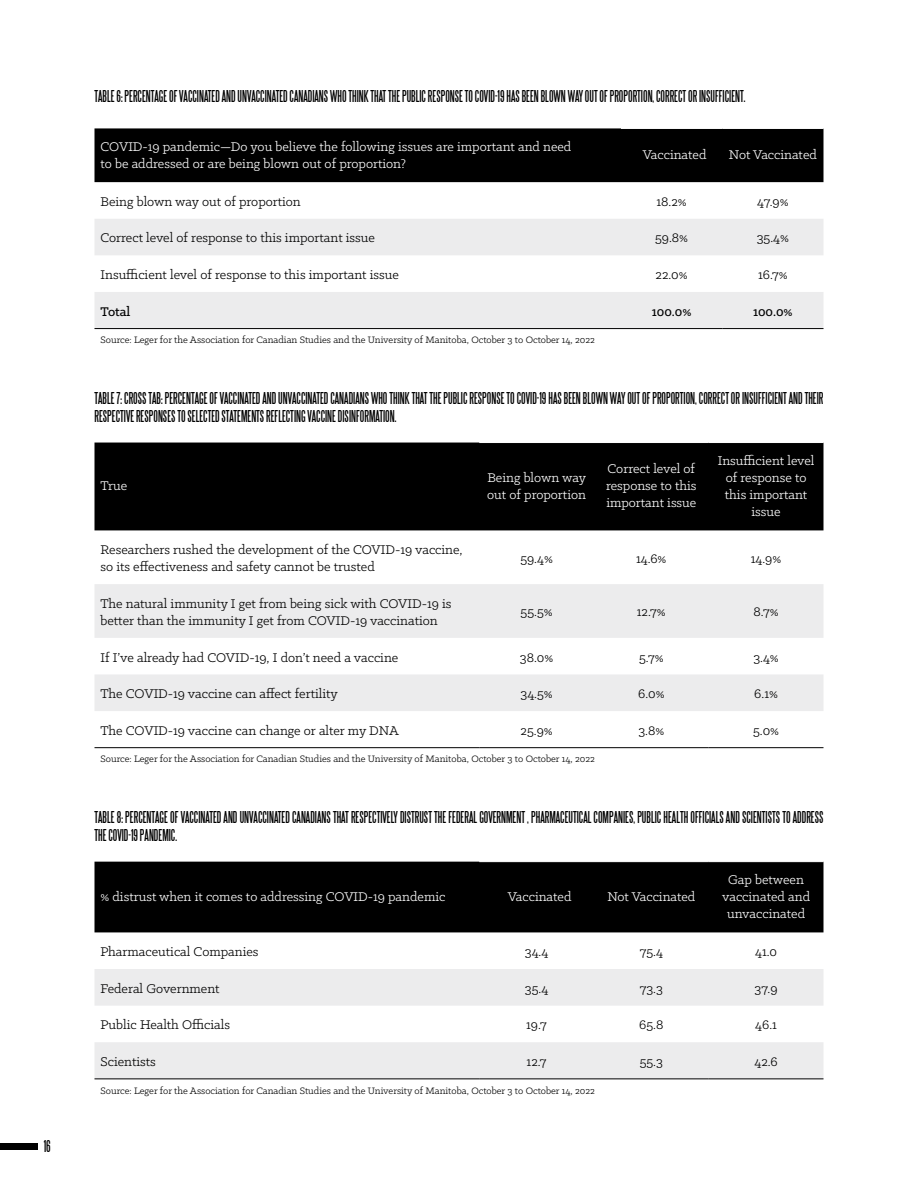
<style>
.page{position:relative;width:918px;height:1188px;background:#fff}
.page>*{position:absolute;margin:0;border:0;box-sizing:border-box;transform-origin:0 0}
.t1{font:15px/18px "Steelfish";color:#000}
.t2{font:14.25px/17.1px "Klinic Slab";color:#000}
.t3{font:14.25px/17.1px "Klinic Slab";color:#fff}
.t4{font:500 14.25px "Klinic Slab";color:#000}
.t5{font:10.5px "Klinic Slab";color:#000}
</style>
<div class="page">
<div style="left:0;top:1143px;width:38px;height:7px;background:#000"></div>
<div style="left:94px;top:128px;width:730px;height:54px;background:#000"></div>
<svg style="left:95px;top:219px;width:728px;height:109px;fill:#ececed"></svg>
<hr style="left:94px;top:328px;width:527px;height:1px;background:#000">
<hr style="left:621px;top:328px;width:101px;height:1px;background:#000">
<hr style="left:722px;top:328px;width:102px;height:1px;background:#000">
<hr style="left:621px;top:128px;width:101px;height:1px;background:#fff">
<hr style="left:722px;top:128px;width:102px;height:1px;background:#fff">
<div style="left:94px;top:443px;width:730px;height:87px;background:#000"></div>
<svg style="left:95px;top:584px;width:728px;height:127px;fill:#ececed"></svg>
<hr style="left:94px;top:747px;width:385px;height:1px;background:#000">
<hr style="left:479px;top:747px;width:115px;height:1px;background:#000">
<hr style="left:594px;top:747px;width:115px;height:1px;background:#000">
<hr style="left:709px;top:747px;width:115px;height:1px;background:#000">
<div style="left:94px;top:862px;width:730px;height:70px;background:#000"></div>
<svg style="left:94px;top:969px;width:730px;height:110px;fill:#ececed"></svg>
<hr style="left:94px;top:1079px;width:385px;height:1px;background:#000">
<hr style="left:479px;top:1079px;width:115px;height:1px;background:#000">
<hr style="left:594px;top:1079px;width:115px;height:1px;background:#000">
<hr style="left:709px;top:1079px;width:115px;height:1px;background:#000">
<p class="t1" style="left:44px;top:1137px;width:9px">16</p>
<p class="t1" style="left:94px;top:87px;width:653px">TABLE 6: PERCENTAGE OF VACCINATED AND UNVACCINATED CANADIANS WHO THINK THAT THE PUBLIC RESPONSE TO COVID-19 HAS BEEN BLOWN WAY OUT OF PROPORTION, CORRECT OR INSUFFICIENT.</p>
<p class="t3" style="left:101px;top:137px;width:472px">COVID-19 pandemic—Do you believe the following issues are important and need to be addressed or are being blown out of proportion?</p>
<p class="t3" style="left:643px;top:146px;width:65px">Vaccinated</p>
<p class="t3" style="left:729px;top:146px;width:90px">Not Vaccinated</p>
<p class="t2" style="left:101px;top:192px;width:202px">Being blown way out of proportion</p>
<p class="t2" style="left:657px;top:192px;width:32px">18.2%</p>
<p class="t2" style="left:757px;top:192px;width:33px">47.9%</p>
<p class="t2" style="left:101px;top:229px;width:276px">Correct level of response to this important issue</p>
<p class="t2" style="left:655px;top:229px;width:35px">59.8%</p>
<p class="t2" style="left:757px;top:229px;width:34px">35.4%</p>
<p class="t2" style="left:101px;top:266px;width:300px">Insufficient level of response to this important issue</p>
<p class="t2" style="left:656px;top:266px;width:34px">22.0%</p>
<p class="t2" style="left:758px;top:266px;width:31px">16.7%</p>
<p class="t4" style="left:101px;top:302px;width:31px">Total</p>
<p class="t4" style="left:652px;top:302px;width:41px">100.0%</p>
<p class="t4" style="left:753px;top:302px;width:41px">100.0%</p>
<p class="t5" style="left:101px;top:333px;width:496px">Source: Leger for the Association for Canadian Studies and the University of Manitoba, October 3 to October 14, 2022</p>
<p class="t1" style="left:94px;top:389px;width:731px">TABLE 7: CROSS TAB: PERCENTAGE OF VACCINATED AND UNVACCINATED CANADIANS WHO THINK THAT THE PUBLIC RESPONSE TO COVID-19 HAS BEEN BLOWN WAY OUT OF PROPORTION, CORRECT OR INSUFFICIENT AND THEIR<br>RESPECTIVE RESPONSES TO SELECTED STATEMENTS REFLECTING VACCINE DISINFORMATION.</p>
<p class="t3" style="left:101px;top:477px;width:28px">True</p>
<p class="t3" style="left:487px;top:468px;width:100px">Being blown way out of proportion</p>
<p class="t3" style="left:606px;top:460px;width:92px;text-align:justify">Correct level of response to this important issue</p>
<p class="t3" style="left:718px;top:451px;width:98px;text-align:center">Insufficient level of response to this important issue</p>
<p class="t2" style="left:100px;top:541px;width:364px">Researchers rushed the development of the COVID-19 vaccine, so its effectiveness and safety cannot be trusted</p>
<p class="t2" style="left:520px;top:549px;width:34px">59.4%</p>
<p class="t2" style="left:636px;top:549px;width:32px">14.6%</p>
<p class="t2" style="left:751px;top:549px;width:32px">14.9%</p>
<p class="t2" style="left:100px;top:594px;width:353px">The natural immunity I get from being sick with COVID-19 is better than the immunity I get from COVID-19 vaccination</p>
<p class="t2" style="left:521px;top:603px;width:34px">55.5%</p>
<p class="t2" style="left:637px;top:603px;width:30px">12.7%</p>
<p class="t2" style="left:754px;top:603px;width:26px">8.7%</p>
<p class="t2" style="left:101px;top:648px;width:299px">If I’ve already had COVID-19, I don’t need a vaccine</p>
<p class="t2" style="left:520px;top:648px;width:35px">38.0%</p>
<p class="t2" style="left:639px;top:648px;width:26px">5.7%</p>
<p class="t2" style="left:753px;top:648px;width:27px">3.4%</p>
<p class="t2" style="left:101px;top:685px;width:239px">The COVID-19 vaccine can affect fertility</p>
<p class="t2" style="left:521px;top:685px;width:34px">34.5%</p>
<p class="t2" style="left:638px;top:685px;width:28px">6.0%</p>
<p class="t2" style="left:754px;top:685px;width:25px">6.1%</p>
<p class="t2" style="left:101px;top:721px;width:300px">The COVID-19 vaccine can change or alter my DNA</p>
<p class="t2" style="left:521px;top:721px;width:34px">25.9%</p>
<p class="t2" style="left:638px;top:721px;width:27px">3.8%</p>
<p class="t2" style="left:753px;top:721px;width:28px">5.0%</p>
<p class="t5" style="left:101px;top:752px;width:496px">Source: Leger for the Association for Canadian Studies and the University of Manitoba, October 3 to October 14, 2022</p>
<p class="t1" style="left:94px;top:808px;width:730px">TABLE 8: PERCENTAGE OF VACCINATED AND UNVACCINATED CANADIANS THAT RESPECTIVELY DISTRUST THE FEDERAL GOVERNMENT , PHARMACEUTICAL COMPANIES, PUBLIC HEALTH OFFICIALS AND SCIENTISTS TO ADDRESS<br>THE COVID-19 PANDEMIC.</p>
<p class="t3" style="left:101px;top:888px;width:346px">% distrust when it comes to addressing COVID-19 pandemic</p>
<p class="t3" style="left:508px;top:888px;width:65px">Vaccinated</p>
<p class="t3" style="left:607px;top:888px;width:90px">Not Vaccinated</p>
<p class="t3" style="left:722px;top:870px;width:89px;text-align:center">Gap between vaccinated and unvaccinated</p>
<p class="t2" style="left:100px;top:943px;width:160px">Pharmaceutical Companies</p>
<p class="t2" style="left:525px;top:943px;width:25px">34.4</p>
<p class="t2" style="left:640px;top:943px;width:25px">75.4</p>
<p class="t2" style="left:755px;top:943px;width:24px">41.0</p>
<p class="t2" style="left:101px;top:979px;width:121px">Federal Government</p>
<p class="t2" style="left:525px;top:979px;width:25px">35.4</p>
<p class="t2" style="left:640px;top:979px;width:25px">73.3</p>
<p class="t2" style="left:755px;top:979px;width:24px">37.9</p>
<p class="t2" style="left:101px;top:1016px;width:131px">Public Health Officials</p>
<p class="t2" style="left:526px;top:1016px;width:22px">19.7</p>
<p class="t2" style="left:639px;top:1016px;width:26px">65.8</p>
<p class="t2" style="left:755px;top:1016px;width:23px">46.1</p>
<p class="t2" style="left:101px;top:1053px;width:57px">Scientists</p>
<p class="t2" style="left:527px;top:1053px;width:21px">12.7</p>
<p class="t2" style="left:640px;top:1053px;width:25px">55.3</p>
<p class="t2" style="left:754px;top:1053px;width:25px">42.6</p>
<p class="t5" style="left:101px;top:1084px;width:496px">Source: Leger for the Association for Canadian Studies and the University of Manitoba, October 3 to October 14, 2022</p>
</div>
